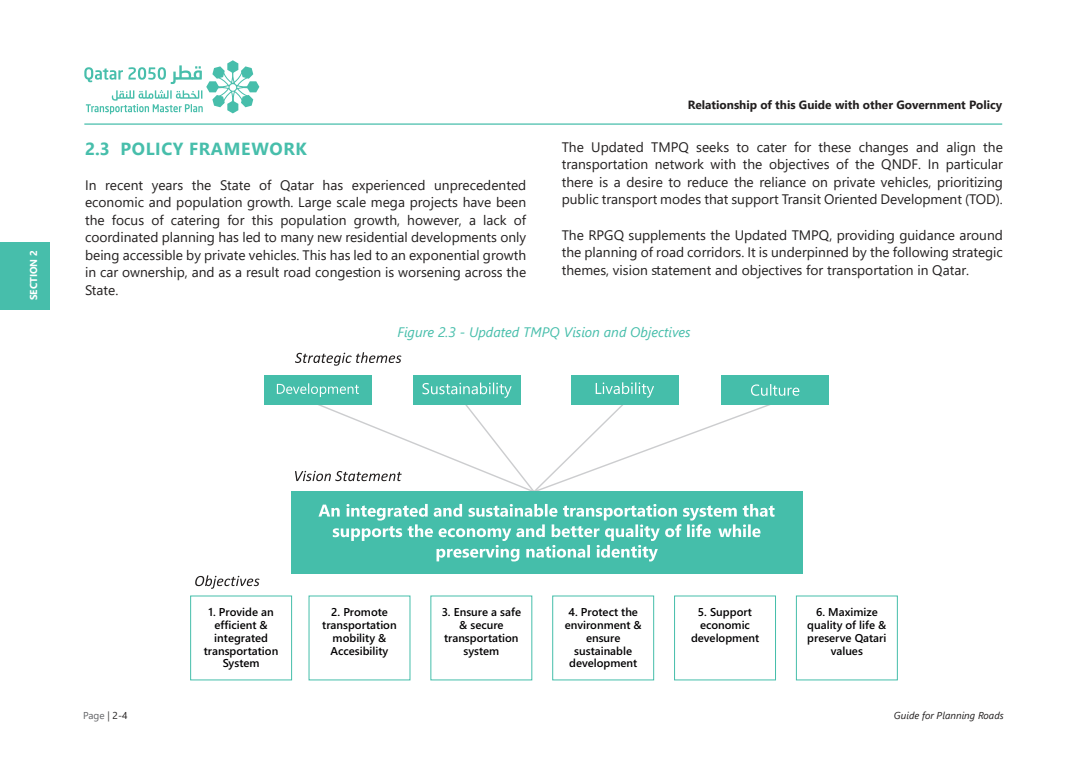
<style>
.page{position:relative;width:1088px;height:780px;background:#fff}
.page>*{position:absolute;margin:0;border:0;box-sizing:border-box;transform-origin:0 0}
.t1{font:700 17.5px "Segoe UI";letter-spacing:.035em;color:#47beab}
.t2{font:13.75px/17.5px "Segoe UI";color:#221f1f;text-align:justify}
.t3{font:italic 13.75px "Segoe UI";color:#47beab}
.t4{font:700 11.88px "Segoe UI";color:#221f1f}
.t5{font:600 11.38px/12.8px "Segoe UI";color:#020102;text-align:center}
.t6{font:italic 10px "Segoe UI";color:#221f1f}
.t7{font:700 10px "Segoe UI";color:#fff}
.t8{font:10px "Segoe UI";color:#626366}
.s1{color:#404040}
.s2{color:#221f1f}
</style>
<div class="page">
<svg style="left:84px;top:60px;width:175px;height:54px"></svg>
<hr style="left:84px;top:123px;width:918px;height:2px;background:#47beab">
<div style="left:0;top:242px;width:49px;height:67px;background:#47beab"></div>
<svg style="left:295px;top:352px;width:106px;height:13px"></svg>
<svg style="left:295px;top:471px;width:21px;height:10px"></svg>
<svg style="left:195px;top:575px;width:64px;height:13px"></svg>
<svg style="left:316px;top:398px;width:468px;height:93px"></svg>
<div style="left:413px;top:375px;width:108px;height:30px;background:#45beaa"></div>
<div style="left:571px;top:375px;width:107px;height:30px;background:#45beaa"></div>
<svg style="left:422px;top:382px;width:90px;height:16px"></svg>
<svg style="left:596px;top:382px;width:58px;height:15px"></svg>
<div style="left:264px;top:375px;width:107px;height:30px;background:#45beaa"></div>
<svg style="left:277px;top:383px;width:82px;height:14px"></svg>
<div style="left:721px;top:375px;width:108px;height:29px;background:#45beaa"></div>
<svg style="left:751px;top:384px;width:48px;height:12px"></svg>
<div style="left:291px;top:491px;width:511px;height:83px;background:#45beaa"></div>
<svg style="left:318px;top:504px;width:456px;height:57px"></svg>
<div style="left:190px;top:595px;width:102px;height:85px;border:1px solid #45beaa"></div>
<div style="left:552px;top:595px;width:102px;height:85px;border:1px solid #45beaa"></div>
<div style="left:674px;top:595px;width:102px;height:85px;border:1px solid #45beaa"></div>
<div style="left:796px;top:595px;width:102px;height:85px;border:1px solid #45beaa"></div>
<p class="t7" style="left:30px;top:300px;width:51px;rotate:-90deg">SECTION 2</p>
<p class="t4" style="left:688px;top:100px;width:316px">Relationship of this Guide with other Government Policy</p>
<p class="t2" style="left:562px;top:137px;width:443px">The Updated TMPQ seeks to cater for these changes and align the transportation network with the objectives of the QNDF. In particular there is a desire to reduce the reliance on private vehicles, prioritizing public transport modes that support Transit Oriented Development (TOD).</p>
<p class="t2" style="left:562px;top:225px;width:443px">The RPGQ supplements the Updated TMPQ, providing guidance around the planning of road corridors. It is underpinned by the following strategic themes, vision statement and objectives for transportation in Qatar.</p>
<p class="t1" style="left:85px;top:141px;width:223px">2.3 POLICY FRAMEWORK</p>
<p class="t2" style="left:85px;top:175px;width:443px">In recent years the State of Qatar has experienced unprecedented economic and population growth. Large scale mega projects have been the focus of catering for this population growth, however, a lack of coordinated planning has led to many new residential developments only being accessible by private vehicles. This has led to an exponential growth in car ownership, and as a result road congestion is worsening across the State.</p>
<p class="t3" style="left:397px;top:327px;width:295px">Figure 2.3 - Updated TMPQ Vision and Objectives</p>
<p class="t5" style="left:204px;top:607px;width:76px">1. Provide an efficient &amp; integrated transportation<br>System</p>
<p class="t5" style="left:322px;top:607px;width:76px">2. Promote transportation mobility &amp;<br>Accesibility</p>
<p class="t5" style="left:442px;top:607px;width:81px">3. Ensure a safe &amp; secure transportation system</p>
<p class="t5" style="left:565px;top:607px;width:79px">4. Protect the environment &amp; ensure sustainable development</p>
<p class="t5" style="left:691px;top:607px;width:70px">5. Support economic development</p>
<p class="t5" style="left:807px;top:607px;width:81px">6. Maximize quality of life &amp; preserve Qatari values</p>
<p class="t8" style="left:83px;top:706px;width:46px">Page <span class="s1">|</span> <span class="s2">2-4</span></p>
<p class="t6" style="left:894px;top:711px;width:111px">Guide for Planning Roads</p>
</div>
